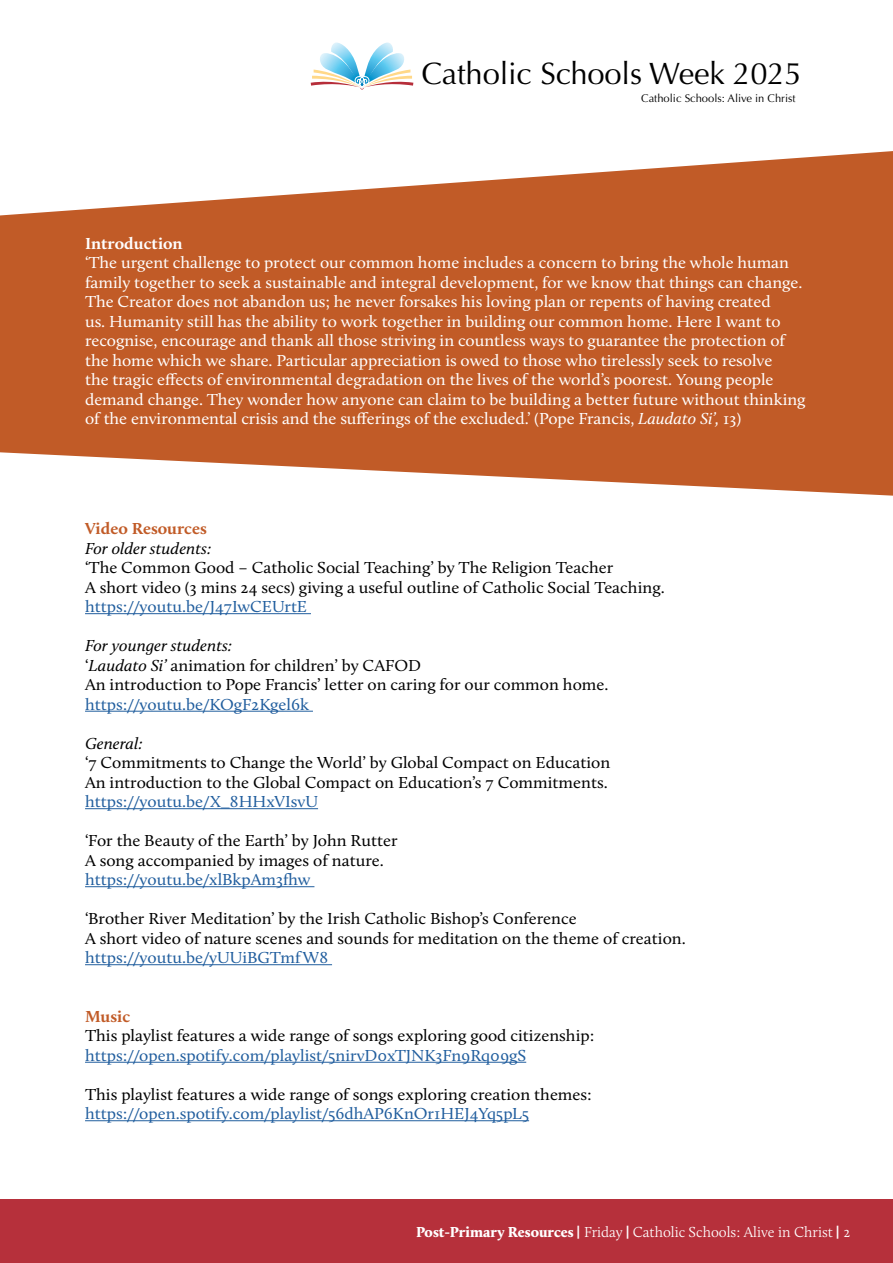
<style>
.page{position:relative;width:893px;height:1263px;background:#fff}
.page>*{position:absolute;margin:0;border:0;box-sizing:border-box;transform-origin:0 0}
.t1{font:30.9px "Optima";letter-spacing:-.005em;color:#000}
.t2{font:16.5px/19.5px "Calluna";letter-spacing:-.005em;color:#fff;scale:1.05 1}
.t3{font:16.5px/19.5px "Calluna";color:#000;scale:1.05 1}
.t4{font:16.5px "Calluna";color:#215e9e;scale:1.05 1}
.t5{font:italic 16.5px "Calluna";color:#000;scale:1.05 1}
.t6{font:700 16.5px "Calluna";color:#c15b27;scale:1.05 1}
.t7{font:700 16.5px "Calluna";color:#fff;scale:1.05 1}
.t8{font:300 15px "Calluna";color:#fff}
.t9{font:11.1px "Optima";color:#000}
.s1{font-style:italic}
.s2{font-weight:900}
.s3{font-family:"Karmina";font-weight:700}
</style>
<div class="page">
<div style="left:0;top:1199px;width:893px;height:64px;background:#b6303b"></div>
<svg style="left:311px;top:43px;width:102px;height:47px"></svg>
<hr style="left:85px;top:613px;width:226px;height:1px;background:#215e9e">
<hr style="left:85px;top:711px;width:228px;height:1px;background:#215e9e">
<hr style="left:85px;top:808px;width:233px;height:1px;background:#215e9e">
<hr style="left:85px;top:886px;width:229px;height:1px;background:#215e9e">
<hr style="left:85px;top:964px;width:247px;height:1px;background:#215e9e">
<hr style="left:85px;top:1062px;width:441px;height:1px;background:#215e9e">
<hr style="left:85px;top:1120px;width:444px;height:1px;background:#215e9e">
<svg style="left:0;top:151px;width:893px;height:345px;fill:#c15b27"></svg>
<h1 class="t1" style="left:421px;top:56px;width:382px">Catholic Schools Week 2025</h1>
<p class="t9" style="left:641px;top:92px;width:156px">Catholic Schools: Alive in Christ</p>
<p class="t7" style="left:85px;top:233px;width:95px">Introduction</p>
<p class="t2" style="left:85px;top:253px;width:688px">‘The urgent challenge to protect our common home includes a concern to bring the whole human family together to seek a sustainable and integral development, for we know that things can change.<br>The Creator does not abandon us; he never forsakes his loving plan or repents of having created<br>us. Humanity still has the ability to work together in building our common home. Here I want to recognise, encourage and thank all those striving in countless ways to guarantee the protection of the home which we share. Particular appreciation is owed to those who tirelessly seek to resolve<br>the tragic effects of environmental degradation on the lives of the world’s poorest. Young people demand change. They wonder how anyone can claim to be building a better future without thinking of the environmental crisis and the sufferings of the excluded.’ (Pope Francis, <span class="s1">Laudato Si’,</span> 13)</p>
<p class="t6" style="left:85px;top:518px;width:118px">Video Resources</p>
<p class="t5" style="left:85px;top:538px;width:122px">For older students:</p>
<p class="t3" style="left:85px;top:558px;width:554px">‘The Common Good – Catholic Social Teaching’ by The Religion Teacher<br>A short video (3 mins 24 secs) giving a useful outline of Catholic Social Teaching.</p>
<p class="t4" style="left:85px;top:596px;width:213px">https://youtu.be/J47IwCEUrtE</p>
<p class="t3" style="left:85px;top:636px;width:500px"><span class="s1">For younger students:<br></span>‘<span class="s1">Laudato Si’</span> animation for children’ by CAFOD<br>An introduction to Pope Francis’ letter on caring for our common home.</p>
<p class="t4" style="left:85px;top:694px;width:215px">https://youtu.be/KOgF2Kgel6k</p>
<p class="t5" style="left:85px;top:733px;width:57px">General:</p>
<p class="t3" style="left:85px;top:753px;width:502px">‘7 Commitments to Change the World’ by Global Compact on Education<br>An introduction to the Global Compact on Education’s 7 Commitments.</p>
<p class="t4" style="left:85px;top:791px;width:223px">https://youtu.be/X_8HHxVIsvU</p>
<p class="t3" style="left:85px;top:831px;width:299px">‘For the Beauty of the Earth’ by John Rutter<br>A song accompanied by images of nature.</p>
<p class="t4" style="left:85px;top:869px;width:216px">https://youtu.be/xlBkpAm3fhw</p>
<p class="t3" style="left:85px;top:909px;width:574px">‘Brother River Meditation’ by the Irish Catholic Bishop’s Conference<br>A short video of nature scenes and sounds for meditation on the theme of creation.</p>
<p class="t4" style="left:85px;top:948px;width:233px">https://youtu.be/yUUiBGTmfW8</p>
<p class="t6" style="left:85px;top:1006px;width:45px">Music</p>
<p class="t3" style="left:85px;top:1026px;width:487px">This playlist features a wide range of songs exploring good citizenship:</p>
<p class="t4" style="left:85px;top:1045px;width:422px">https://open.spotify.com/playlist/5nirvD0xTJNK3Fn9Rq09gS</p>
<p class="t3" style="left:85px;top:1084px;width:484px">This playlist features a wide range of songs exploring creation themes:</p>
<p class="t4" style="left:85px;top:1104px;width:424px">https://open.spotify.com/playlist/56dhAP6KnOr1HEJ4Yq5pL5</p>
<p class="t8" style="left:416px;top:1223px;width:436px"><span class="s2">Post-Primary Resources</span> <span class="s3">|</span> Friday <span class="s3">|</span> Catholic Schools: Alive in Christ <span class="s3">|</span> 2</p>
</div>
